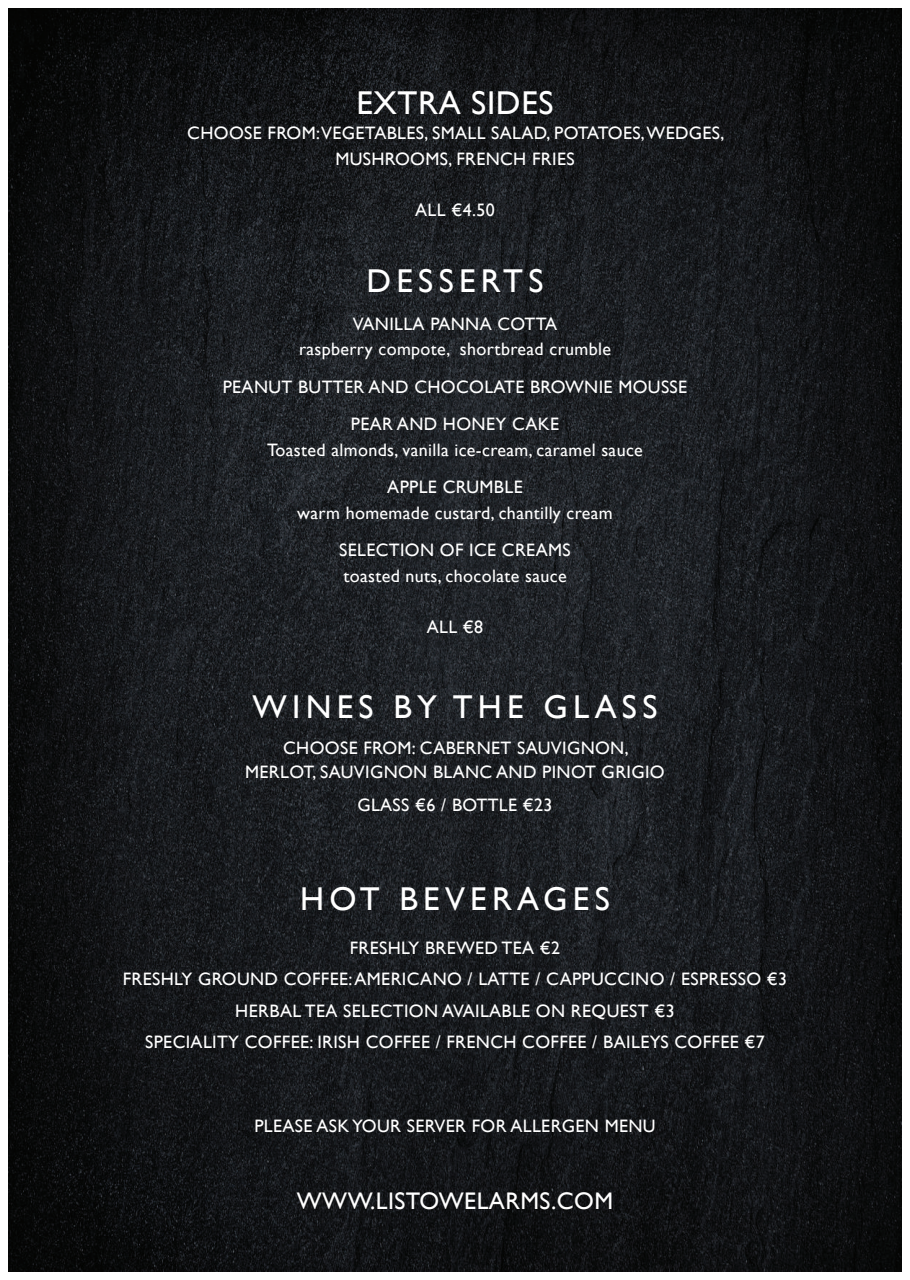
<style>
.page{position:relative;width:910px;height:1280px;background:#fff}
.page>*{position:absolute;margin:0;border:0;box-sizing:border-box;transform-origin:0 0}
.t1{font:33px "Gill Sans";letter-spacing:.16em;color:#fff}
.t2{font:24px "Gill Sans";color:#fff}
.t3{font:18px/37.5px "Gill Sans";letter-spacing:.02em;color:#fff;text-align:center}
</style>
<div class="page">
<img style="left:9px;top:9px;width:892px;height:1262px">
<h1 class="t1" style="left:356px;top:83px;width:64px">EXTRA</h1>
<h1 class="t1" style="left:471px;top:83px;width:84px">SIDES</h1>
<p class="t3" style="left:187px;top:120px;width:539px;line-height:25.5px">CHOOSE FROM: VEGETABLES, SMALL SALAD, POTATOES, WEDGES,<br>MUSHROOMS, FRENCH FRIES</p>
<p class="t3" style="left:415px;top:191px;width:81px">ALL €4.50</p>
<h1 class="t1" style="left:366px;top:261px;width:178px">D ESSERT S</h1>
<p class="t3" style="left:299px;top:311px;width:314px;line-height:25.5px;text-align:left;text-indent:54px">VANILLA PANNA COTTA<br>RASPBERRY COMPOTE, SHORTBREAD CRUMBLE</p>
<p class="t3" style="left:223px;top:368px;width:466px">PEANUT BUTTER AND CHOCOLATE BROWNIE MOUSSE<br>PEAR AND HONEY CAKE</p>
<p class="t3" style="left:267px;top:431px;width:377px">TOASTED ALMONDS, VANILLA ICE-CREAM, CARAMEL SAUCE<br>APPLE CRUMBLE</p>
<p class="t3" style="left:297px;top:494px;width:317px">WARM HOMEMADE CUSTARD, CHANTILLY CREAM<br>SELECTION OF ICE CREAMS</p>
<p class="t3" style="left:343px;top:557px;width:225px">TOASTED NUTS, CHOCOLATE SAUCE</p>
<p class="t3" style="left:427px;top:607px;width:58px">ALL €8</p>
<h1 class="t1" style="left:252px;top:687px;width:406px">WINES BY T HE GLASS</h1>
<p class="t3" style="left:283px;top:729px;width:150px">CHOOSE FROM: CAB</p>
<p class="t3" style="left:245px;top:736px;width:421px;line-height:24px;text-align:left;text-indent:211px">ERNET SAUVIGNON,<br>MERLOT, SAUVIGNON BLANC AND PINOT GRIGIO</p>
<p class="t3" style="left:357px;top:786px;width:197px">GLASS €6 / BOTTLE €23</p>
<h1 class="t1" style="left:300px;top:879px;width:311px">HOT BEVERAGES</h1>
<p class="t3" style="left:123px;top:932px;width:439px;line-height:31.5px;text-align:left;text-indent:227px">FRESHLY BREWED TEA €2<br>FRESHLY GROUND COFFEE: AMERICANO / LATT</p>
<p class="t3" style="left:521px;top:960px;width:268px">E / CAPPUCCINO / ESPRESSO €3</p>
<p class="t3" style="left:145px;top:995px;width:621px;line-height:31.5px;text-align:left;text-indent:147px">L TEA SELECTION AVAILABLE ON REQUEST €3<br>SPECIALITY COFFEE: IRISH COFFEE / FRENCH COFFEE / BAILEYS COFFEE €7</p>
<p class="t3" style="left:235px;top:992px;width:35px">HERBA</p>
<p class="t3" style="left:254px;top:1107px;width:403px">PLEASE ASK YOUR SERVER FOR ALLERGEN MENU</p>
<h2 class="t2" style="left:297px;top:1186px;width:27px">WWW</h2>
<h2 class="t2" style="left:370px;top:1186px;width:68px">.LISTOWEL</h2>
<h2 class="t2" style="left:489px;top:1186px;width:87px">ARMS.COM</h2>
</div>
